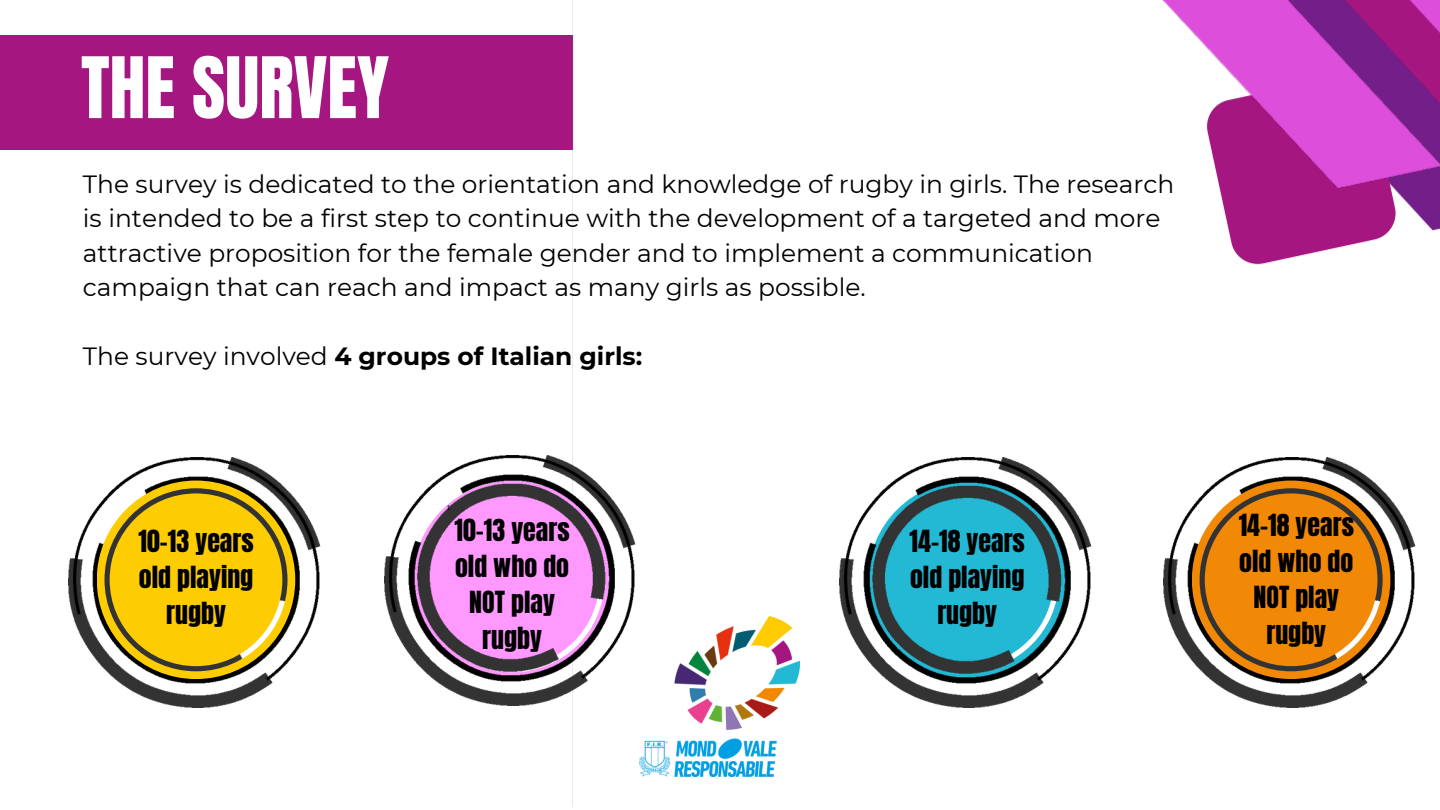
<style>
.page{position:relative;width:1440px;height:810px;background:#fff}
.page>*{position:absolute;margin:0;border:0;box-sizing:border-box;transform-origin:0 0}
.t1{font:72px "Anton";color:#fff}
.t2{font:25.9px/36px "Anton";color:#000;text-align:center}
.t3{font:24.9px/34.5px "Montserrat";color:#000}
.t4{font:700 24.9px "Montserrat";color:#000}
.t5{font:7.5px "Calibri";color:#000}
.s1{font-weight:400}
</style>
<div class="page">
<div style="left:0;top:35px;width:593px;height:115px;background:#a51680"></div>
<img style="left:572px;top:1px;width:737px;height:806px">
<img style="left:1396px;top:188px;width:44px;height:43px">
<img style="left:1206px;top:188px;width:190px;height:77px">
<img style="left:1162px;top:0;width:278px;height:188px">
<img style="left:640px;top:616px;width:160px;height:161px">
<img style="left:68px;top:457px;width:253px;height:250px">
<svg style="left:97px;top:481px;width:198px;height:198px"></svg>
<div style="left:110px;top:493px;width:172px;height:173px;background:#fecc02;border-radius:50%"></div>
<img style="left:384px;top:451px;width:256px;height:255px">
<img style="left:839px;top:452px;width:256px;height:255px">
<img style="left:1163px;top:452px;width:253px;height:255px">
<svg style="left:1192px;top:481px;width:198px;height:198px"></svg>
<div style="left:1205px;top:493px;width:172px;height:173px;background:#f18806;border-radius:50%"></div>
<p class="t1" style="left:81px;top:36px;width:310px">THE SURVEY</p>
<p class="t3" style="left:83px;top:167px;width:1093px">The survey is dedicated to the orientation and knowledge of rugby in girls. The research is intended to be a first step to continue with the development of a targeted and more attractive proposition for the female gender and to implement a communication campaign that can reach and impact as many girls as possible.</p>
<p class="t4" style="left:83px;top:341px;width:561px"><span class="s1">The survey involved</span> 4 groups of Italian girls:</p>
<p class="t2" style="left:138px;top:523px;width:117px">10-13 years old playing rugby</p>
<p class="t5" style="left:447px;top:504px;width:5px">1</p>
<p class="t2" style="left:454px;top:513px;width:117px">10-13 years old who do<br>NOT play rugby</p>
<h1 class="t2" style="left:910px;top:523px;width:117px">14-18 years old playing rugby</h1>
<p class="t2" style="left:1239px;top:507px;width:117px">14-18 years old who do<br>NOT play rugby</p>
</div>
